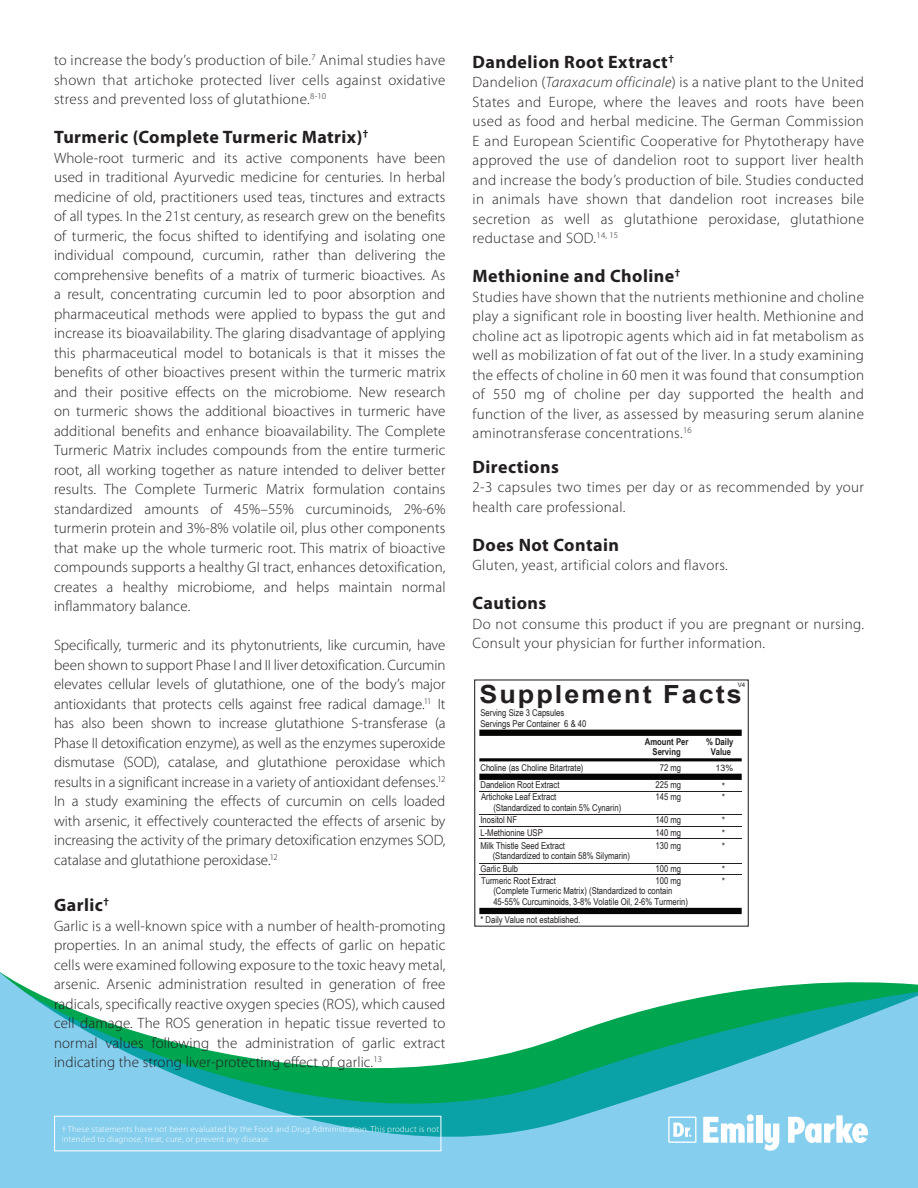
<style>
.page{position:relative;width:918px;height:1188px;background:#fff}
.page>*{position:absolute;margin:0;border:0;box-sizing:border-box;transform-origin:0 0}
.t1{font:700 25.05px "Arial";letter-spacing:.075em;color:#231f20;scale:1.08 1}
.t2{font:700 18px "Myriad Pro";letter-spacing:.025em;color:#231f20}
.t3{font:300 15px/19.5px "Myriad Pro";letter-spacing:.025em;color:#231f20;text-align:justify}
.t4{font:9.45px/10.5px "Arial Narrow";color:#231f20}
.t5{font:700 9.45px/9.8px "Arial Narrow";color:#231f20;text-align:center}
.t6{font:300 8.85px/10.6px "Myriad Pro";letter-spacing:.02em;color:#fff}
.t7{font:8.7px/11.7px "Arial";color:#231f20}
.t8{font:8.7px "Arial Narrow";color:#231f20;scale:1.25 1}
.t9{font:6.3px "Arial";color:#231f20}
.s1{font-style:italic}
</style>
<div class="page">
<svg style="left:0;top:972px;width:918px;height:216px;fill:#86ceed"></svg>
<div style="left:54px;top:1116px;width:387px;height:35px;border:1px solid #fff"></div>
<svg style="left:703px;top:1114px;width:51px;height:29px"></svg>
<div style="left:756px;top:1115px;width:6px;height:28px;background:#fff"></div>
<svg style="left:764px;top:1124px;width:15px;height:27px"></svg>
<svg style="left:788px;top:1115px;width:80px;height:28px"></svg>
<svg style="left:668px;top:1117px;width:28px;height:26px"></svg>
<div style="left:474px;top:679px;width:275px;height:248px;border:1px solid #231f20"></div>
<hr style="left:479px;top:791px;width:263px;height:1px;background:#231f20">
<hr style="left:479px;top:814px;width:263px;height:1px;background:#231f20">
<hr style="left:479px;top:826px;width:263px;height:1px;background:#231f20">
<hr style="left:479px;top:839px;width:263px;height:1px;background:#231f20">
<hr style="left:479px;top:863px;width:263px;height:1px;background:#231f20">
<hr style="left:479px;top:875px;width:263px;height:1px;background:#231f20">
<div style="left:479px;top:730px;width:263px;height:6px;background:#050504"></div>
<div style="left:479px;top:908px;width:263px;height:6px;background:#050504"></div>
<div style="left:479px;top:774px;width:263px;height:6px;background:#050504"></div>
<hr style="left:479px;top:758px;width:263px;height:3px;background:#050504">
<p class="t3" style="left:54px;top:50px;width:393px">to increase the body’s production of bile.<sup>7</sup> Animal studies have shown that artichoke protected liver cells against oxidative stress and prevented loss of glutathione.<sup>8-10</sup></p>
<p class="t2" style="left:54px;top:125px;width:316px">Turmeric (Complete Turmeric Matrix)<sup>†</sup></p>
<p class="t3" style="left:54px;top:148px;width:393px">Whole-root turmeric and its active components have been used in traditional Ayurvedic medicine for centuries. In herbal medicine of old, practitioners used teas, tinctures and extracts of all types. In the 21st century, as research grew on the benefits of turmeric, the focus shifted to identifying and isolating one individual compound, curcumin, rather than delivering the comprehensive benefits of a matrix of turmeric bioactives. As a result, concentrating curcumin led to poor absorption and pharmaceutical methods were applied to bypass the gut and increase its bioavailability. The glaring disadvantage of applying this pharmaceutical model to botanicals is that it misses the benefits of other bioactives present within the turmeric matrix and their positive effects on the microbiome. New research on turmeric shows the additional bioactives in turmeric have additional benefits and enhance bioavailability. The Complete Turmeric Matrix includes compounds from the entire turmeric root, all working together as nature intended to deliver better results. The Complete Turmeric Matrix formulation contains standardized amounts of 45%–55% curcuminoids, 2%-6% turmerin protein and 3%-8% volatile oil, plus other components that make up the whole turmeric root. This matrix of bioactive compounds supports a healthy GI tract, enhances detoxification, creates a healthy microbiome, and helps maintain normal inflammatory balance.</p>
<p class="t3" style="left:54px;top:635px;width:393px">Specifically, turmeric and its phytonutrients, like curcumin, have been shown to support Phase I and II liver detoxification. Curcumin elevates cellular levels of glutathione, one of the body’s major antioxidants that protects cells against free radical damage.<sup>11</sup> It has also been shown to increase glutathione S-transferase (a Phase II detoxification enzyme), as well as the enzymes superoxide dismutase (SOD), catalase, and glutathione peroxidase which results in a significant increase in a variety of antioxidant defenses.<sup>12<br></sup>In a study examining the effects of curcumin on cells loaded with arsenic, it effectively counteracted the effects of arsenic by increasing the activity of the primary detoxification enzymes SOD, catalase and glutathione peroxidase.<sup>12</sup></p>
<p class="t2" style="left:54px;top:893px;width:56px">Garlic<sup>†</sup></p>
<p class="t3" style="left:54px;top:916px;width:393px">Garlic is a well-known spice with a number of health-promoting properties. In an animal study, the effects of garlic on hepatic cells were examined following exposure to the toxic heavy metal, arsenic. Arsenic administration resulted in generation of free radicals, specifically reactive oxygen species (ROS), which caused cell damage. The ROS generation in hepatic tissue reverted to normal values following the administration of garlic extract indicating the strong liver-protecting effect of garlic.<sup>13</sup></p>
<p class="t6" style="left:62px;top:1123px;width:379px">† These statements have not been evaluated by the Food and Drug Administration. This product is not intended to diagnose, treat, cure, or prevent any disease.</p>
<p class="t2" style="left:472px;top:50px;width:203px">Dandelion Root Extract<sup>†</sup></p>
<p class="t3" style="left:472px;top:72px;width:393px">Dandelion (<span class="s1">Taraxacum officinale</span>) is a native plant to the United States and Europe, where the leaves and roots have been used as food and herbal medicine. The German Commission E and European Scientific Cooperative for Phytotherapy have approved the use of dandelion root to support liver health and increase the body’s production of bile. Studies conducted in animals have shown that dandelion root increases bile secretion as well as glutathione peroxidase, glutathione reductase and SOD.<sup>14,</sup> <sup>15</sup></p>
<p class="t2" style="left:472px;top:264px;width:209px">Methionine and Choline<sup>†</sup></p>
<p class="t3" style="left:472px;top:287px;width:393px">Studies have shown that the nutrients methionine and choline play a significant role in boosting liver health. Methionine and choline act as lipotropic agents which aid in fat metabolism as well as mobilization of fat out of the liver. In a study examining the effects of choline in 60 men it was found that consumption of 550 mg of choline per day supported the health and function of the liver, as assessed by measuring serum alanine aminotransferase concentrations.<sup>16</sup></p>
<p class="t2" style="left:472px;top:455px;width:88px">Directions</p>
<p class="t3" style="left:472px;top:477px;width:393px">2-3 capsules two times per day or as recommended by your health care professional.</p>
<p class="t2" style="left:472px;top:533px;width:148px">Does Not Contain</p>
<p class="t3" style="left:472px;top:555px;width:257px">Gluten, yeast, artificial colors and flavors.</p>
<p class="t2" style="left:472px;top:591px;width:75px">Cautions</p>
<p class="t3" style="left:472px;top:614px;width:393px">Do not consume this product if you are pregnant or nursing.<br>Consult your physician for further information.</p>
<p class="t9" style="left:738px;top:681px;width:9px">V4</p>
<h1 class="t1" style="left:479px;top:676px;width:244px">Supplement Facts</h1>
<p class="t4" style="left:480px;top:718px;width:108px">Servings Per Container 6 &amp; 40</p>
<p class="t4" style="left:480px;top:708px;width:85px">Serving Size 3 Capsules</p>
<p class="t5" style="left:706px;top:737px;width:29px">% Daily<br>Value</p>
<p class="t7" style="left:722px;top:780px;width:5px">* *</p>
<p class="t7" style="left:722px;top:814px;width:5px">*</p>
<p class="t7" style="left:722px;top:840px;width:5px">*</p>
<p class="t7" style="left:722px;top:863px;width:5px;line-height:12.1px">* *</p>
<p class="t5" style="left:645px;top:737px;width:45px">Amount Per<br>Serving</p>
<p class="t4" style="left:480px;top:762px;width:105px">Choline (as Choline Bitartrate)</p>
<p class="t4" style="left:493px;top:791px;width:129px;text-indent:-12px">Artichoke Leaf Extract<br>(Standardized to contain 5% Cynarin)</p>
<p class="t4" style="left:480px;top:814px;width:38px">Inositol NF</p>
<p class="t4" style="left:493px;top:840px;width:139px;text-indent:-12px">Milk Thistle Seed Extract<br>(Standardized to contain 58% Silymarin)</p>
<p class="t4" style="left:480px;top:862px;width:77px;line-height:12.1px">Garlic Bulb<br>Turmeric Root Extract</p>
<p class="t4" style="left:493px;top:885px;width:196px">(Complete Turmeric Matrix) (Standardized to contain<br>45-55% Curcuminoids, 3-8% Volatile Oil, 2-6% Turmerin)</p>
<p class="t4" style="left:660px;top:762px;width:23px">72 mg</p>
<p class="t8" style="left:716px;top:761px;width:16px">13%</p>
<p class="t4" style="left:656px;top:778px;width:27px;line-height:12.1px">225 mg<br>145 mg</p>
<p class="t4" style="left:656px;top:814px;width:27px">140 mg</p>
<p class="t4" style="left:480px;top:779px;width:81px">Dandelion Root Extract</p>
<p class="t4" style="left:480px;top:827px;width:64px">L-Methionine USP</p>
<p class="t4" style="left:656px;top:827px;width:27px">140 mg</p>
<p class="t7" style="left:722px;top:827px;width:5px">*</p>
<p class="t4" style="left:656px;top:840px;width:27px">130 mg</p>
<p class="t4" style="left:656px;top:875px;width:27px">100 mg</p>
<p class="t4" style="left:656px;top:863px;width:27px">100 mg</p>
<p class="t4" style="left:480px;top:914px;width:102px">* Daily Value not established.</p>
</div>
